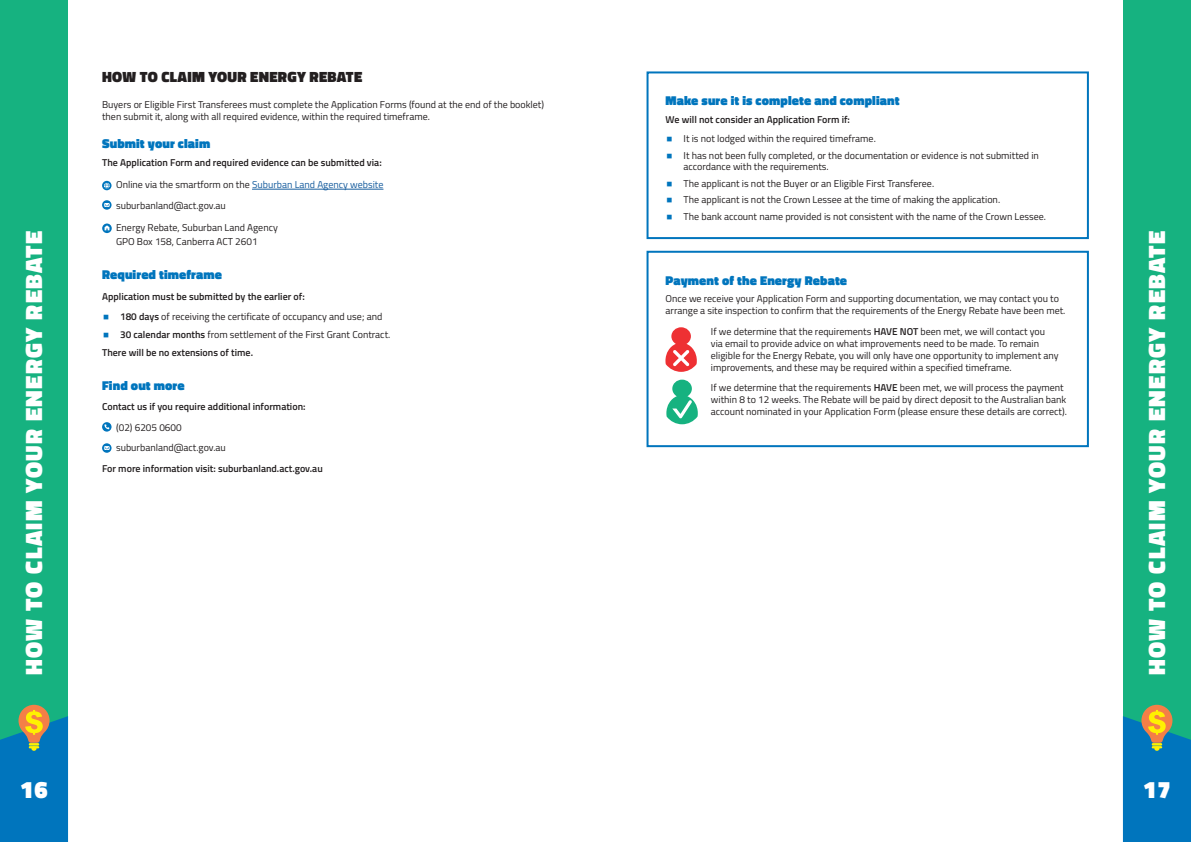
<style>
.page{position:relative;width:1191px;height:842px;background:#fff}
.page>*{position:absolute;margin:0;border:0;box-sizing:border-box;transform-origin:0 0}
.t1{font:900 24px "Titillium Web";letter-spacing:.06em;color:#fff}
.t2{font:900 15px "Titillium Web";letter-spacing:.02em;color:#231f20}
.t3{font:900 13px "Titillium Web";letter-spacing:.01em;color:#0075bd}
.t4{font:10px/12px "Titillium Web";color:#231f20}
.t5{font:600 10px/20.5px "Titillium Web";color:#231f20}
.s1{color:#175d9e}
.s2{font-weight:400}
.s3{font-weight:600}
</style>
<div class="page">
<div style="left:1123px;top:0;width:68px;height:842px;background:#16b280"></div>
<div style="left:0;top:0;width:68px;height:842px;background:#16b280"></div>
<hr style="left:252px;top:189px;width:131px;height:1px;background:#175d9e">
<svg style="left:102px;top:422px;width:10px;height:10px"></svg>
<svg style="left:102px;top:181px;width:9px;height:9px"></svg>
<svg style="left:102px;top:200px;width:10px;height:10px"></svg>
<svg style="left:102px;top:223px;width:10px;height:10px"></svg>
<svg style="left:102px;top:443px;width:10px;height:10px"></svg>
<svg style="left:0;top:705px;width:68px;height:137px;background:#1a80a8"></svg>
<svg style="left:1123px;top:705px;width:68px;height:137px;background:#1a7fa8"></svg>
<div style="left:646px;top:251px;width:443px;height:196px;border:2px solid #0075bd"></div>
<svg style="left:665px;top:327px;width:32px;height:45px"></svg>
<svg style="left:666px;top:380px;width:32px;height:44px"></svg>
<div style="left:646px;top:71px;width:443px;height:168px;border:2px solid #0075bd"></div>
<h2 class="t2" style="left:102px;top:65px;width:262px">HOW TO CLAIM YOUR ENERGY REBATE</h2>
<p class="t4" style="left:102px;top:98px;width:443px">Buyers or Eligible First Transferees must complete the Application Forms (found at the end of the booklet) then submit it, along with all required evidence, within the required timeframe.</p>
<h3 class="t3" style="left:102px;top:134px;width:110px">Submit your claim</h3>
<p class="t5" style="left:102px;top:151px;width:281px">The Application Form and required evidence can be submitted via:</p>
<p class="t4" style="left:116px;top:174px;width:269px;line-height:20.5px">Online via the smartform on the <span class="s1">Suburban Land Agency website </span>suburbanland@act.gov.au</p>
<p class="t4" style="left:116px;top:220px;width:163px;line-height:14px">Energy Rebate, Suburban Land Agency<br>GPO Box 158, Canberra ACT 2601</p>
<h3 class="t3" style="left:102px;top:265px;width:121px">Required timeframe</h3>
<p class="t5" style="left:120px;top:285px;width:264px;text-indent:-18px">Application must be submitted by the earlier of:<br>180 days <span class="s2">of receiving the certificate of occupancy and use; and</span></p>
<p class="t5" style="left:102px;top:325px;width:290px;line-height:17.7px;text-indent:18px">30 calendar months <span class="s2">from settlement of the First Grant Contract.<br></span>There will be no extensions of time.</p>
<h3 class="t3" style="left:102px;top:376px;width:84px">Find out more</h3>
<p class="t5" style="left:102px;top:396px;width:205px">Contact us if you require additional information:</p>
<p class="t4" style="left:116px;top:416px;width:111px;line-height:20.5px">(02) 6205 0600 suburbanland@act.gov.au</p>
<p class="t5" style="left:102px;top:457px;width:222px">For more information visit: suburbanland.act.gov.au</p>
<h3 class="t3" style="left:665px;top:91px;width:236px">Make sure it is complete and compliant</h3>
<p class="t5" style="left:665px;top:109px;width:186px">We will not consider an Application Form if:</p>
<p class="t4" style="left:683px;top:130px;width:357px;line-height:16.7px">It is not lodged within the required timeframe.<br>It has not been fully completed, or the documentation or evidence is not submitted in</p>
<p class="t4" style="left:683px;top:158px;width:364px;line-height:16.7px">accordance with the requirements.<br>The applicant is not the Buyer or an Eligible First Transferee.<br>The applicant is not the Crown Lessee at the time of making the application.<br>The bank account name provided is not consistent with the name of the Crown Lessee.</p>
<h1 class="t1" style="left:16px;top:675px;width:446px;rotate:-90deg">HOW TO CLAIM YOUR ENERGY REBATE</h1>
<h1 class="t1" style="left:1139px;top:675px;width:446px;rotate:-90deg">HOW TO CLAIM YOUR ENERGY REBATE</h1>
<h3 class="t3" style="left:665px;top:270px;width:183px">Payment of the Energy Rebate</h3>
<p class="t4" style="left:665px;top:292px;width:401px">Once we receive your Application Form and supporting documentation, we may contact you to arrange a site inspection to confirm that the requirements of the Energy Rebate have been met.</p>
<p class="t4" style="left:711px;top:325px;width:349px">If we determine that the requirements <span class="s3">HAVE NOT</span> been met, we will contact you via email to provide advice on what improvements need to be made. To remain eligible for the Energy Rebate, you will only have one opportunity to implement any improvements, and these may be required within a specified timeframe.</p>
<p class="t4" style="left:711px;top:381px;width:357px">If we determine that the requirements <span class="s3">HAVE</span> been met, we will process the payment within 8 to 12 weeks. The Rebate will be paid by direct deposit to the Australian bank account nominated in your Application Form (please ensure these details are correct).</p>
<h1 class="t1" style="left:20px;top:772px;width:29px">16</h1>
<h1 class="t1" style="left:1143px;top:772px;width:29px">17</h1>
</div>
